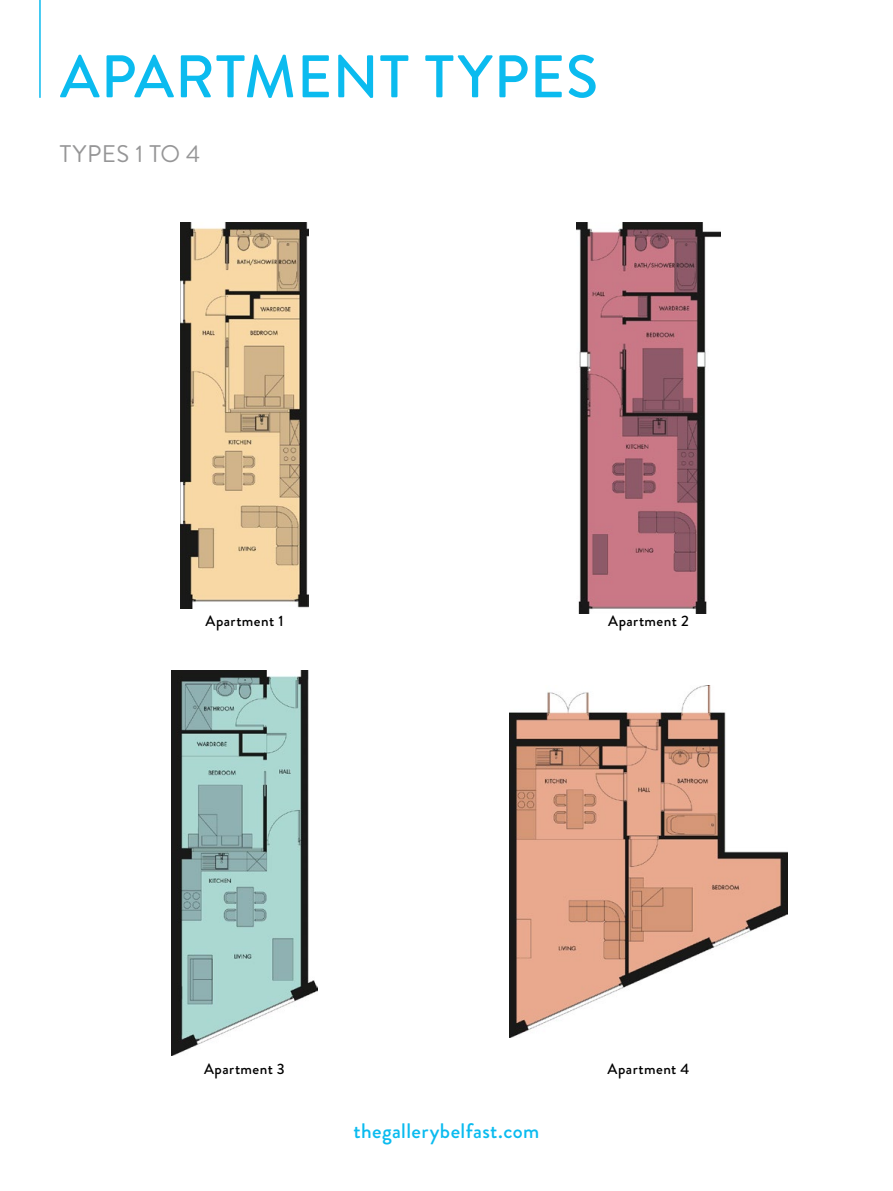
<style>
.page{position:relative;width:893px;height:1191px;background:#fff}
.page>*{position:absolute;margin:0;border:0;box-sizing:border-box;transform-origin:0 0}
.t1{font:500 60px "Brandon Grotesque";letter-spacing:.015em;color:#0bbbef}
.t2{font:24px "Brandon Grotesque";letter-spacing:.02em;color:#969697}
.t3{font:500 21px "Brandon Grotesque";letter-spacing:.02em;color:#0bbbef}
.t4{font:500 15px "Brandon Grotesque";letter-spacing:.03em;color:#000}
</style>
<div class="page">
<img style="left:181px;top:222px;width:127px;height:386px">
<img style="left:171px;top:671px;width:147px;height:384px">
<img style="left:576px;top:223px;width:144px;height:390px">
<img style="left:510px;top:686px;width:277px;height:352px">
<hr style="left:39px;top:0;width:2px;height:98px;background:#0bbbef">
<h1 class="t1" style="left:60px;top:35px;width:540px">APARTMENT TYPES</h1>
<h2 class="t2" style="left:60px;top:137px;width:142px">TYPES 1 TO 4</h2>
<p class="t4" style="left:205px;top:610px;width:80px">Apartment 1</p>
<p class="t4" style="left:608px;top:610px;width:82px">Apartment 2</p>
<p class="t4" style="left:204px;top:1058px;width:82px">Apartment 3</p>
<h3 class="t3" style="left:353px;top:1115px;width:187px">thegallerybelfast.com</h3>
<p class="t4" style="left:608px;top:1058px;width:83px">Apartment 4</p>
</div>
